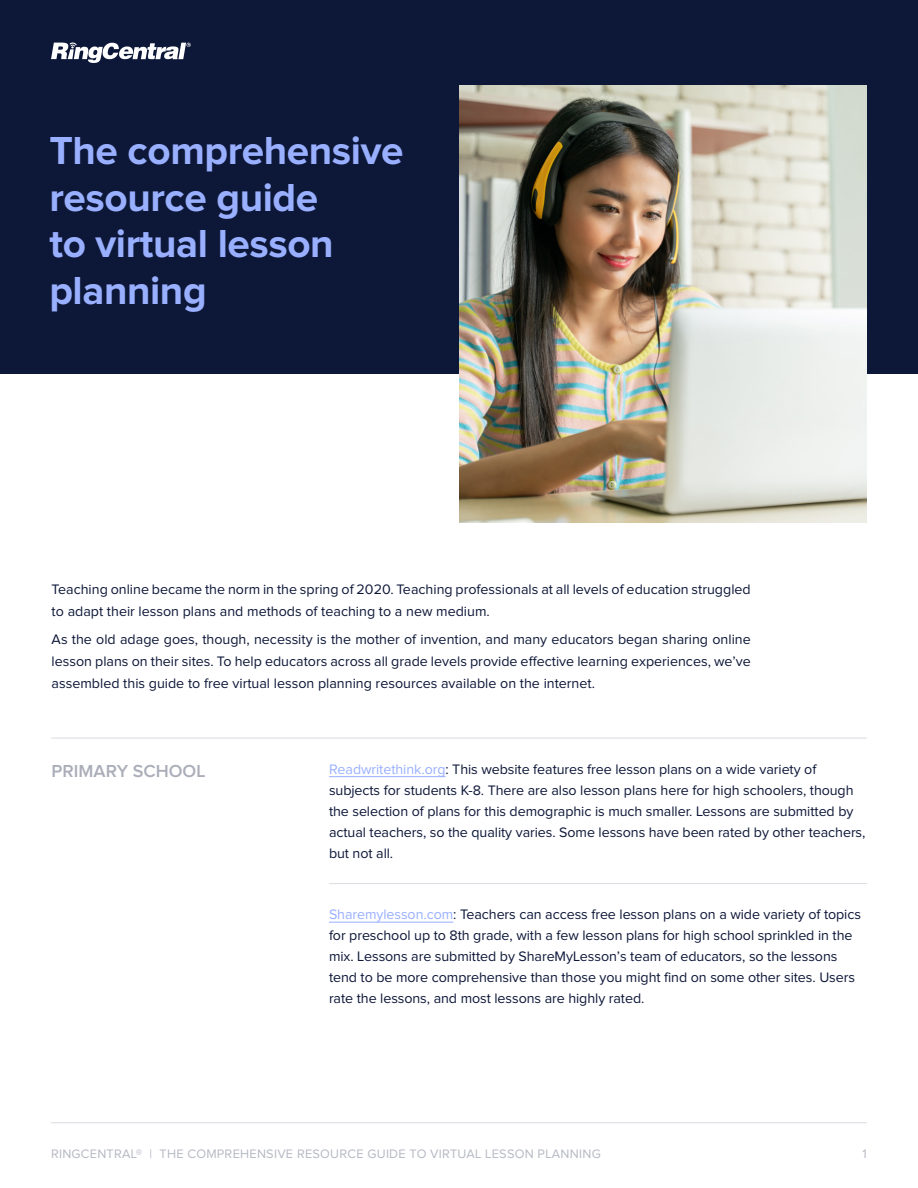
<style>
.page{position:relative;width:918px;height:1188px;background:#fff}
.page>*{position:absolute;margin:0;border:0;box-sizing:border-box;transform-origin:0 0}
.t1{font:700 40.5px/46.5px "Proxima Nova";letter-spacing:-.01em;color:#99afff}
.t2{font:600 18px "Proxima Nova";color:#aaaeb9}
.t3{font:14.25px/21px "Proxima Nova";letter-spacing:-.005em;color:#0d1738}
.t4{font:12.75px "Proxima Nova";letter-spacing:.02em;color:#b6b9c3}
.s1{color:#99afff}
</style>
<div class="page">
<hr style="left:51px;top:1122px;width:816px;height:1px;background:#dbdce1">
<div style="left:0;top:0;width:918px;height:374px;background:#0d1738"></div>
<img style="left:459px;top:85px;width:408px;height:438px">
<hr style="left:329px;top:776px;width:117px;height:1px;background:#99afff">
<hr style="left:329px;top:922px;width:124px;height:1px;background:#99afff">
<svg style="left:51px;top:43px;width:140px;height:20px"></svg>
<hr style="left:51px;top:738px;width:816px;height:1px;background:#dbdce1">
<hr style="left:329px;top:883px;width:538px;height:1px;background:#dbdce1">
<h1 class="t1" style="left:49px;top:129px;width:356px">The comprehensive resource guide<br>to virtual lesson planning</h1>
<p class="t3" style="left:52px;top:579px;width:701px;line-height:21.8px">Teaching online became the norm in the spring of 2020. Teaching professionals at all levels of education struggled to adapt their lesson plans and methods of teaching to a new medium.</p>
<p class="t3" style="left:52px;top:629px;width:701px;line-height:21.8px;text-align:justify">As the old adage goes, though, necessity is the mother of invention, and many educators began sharing online lesson plans on their sites. To help educators across all grade levels provide effective learning experiences, we’ve assembled this guide to free virtual lesson planning resources available on the internet.</p>
<p class="t2" style="left:52px;top:761px;width:155px">PRIMARY SCHOOL</p>
<p class="t3" style="left:329px;top:758px;width:538px"><span class="s1">Readwritethink.org</span>: This website features free lesson plans on a wide variety of subjects for students K-8. There are also lesson plans here for high schoolers, though the selection of plans for this demographic is much smaller. Lessons are submitted by actual teachers, so the quality varies. Some lessons have been rated by other teachers, but not all.</p>
<p class="t3" style="left:329px;top:904px;width:534px"><span class="s1">Sharemylesson.com</span>: Teachers can access free lesson plans on a wide variety of topics for preschool up to 8th grade, with a few lesson plans for high school sprinkled in the mix. Lessons are submitted by ShareMyLesson’s team of educators, so the lessons tend to be more comprehensive than those you might find on some other sites. Users rate the lessons, and most lessons are highly rated.</p>
<p class="t4" style="left:51px;top:1146px;width:551px">RINGCENTRAL® | THE COMPREHENSIVE RESOURCE GUIDE TO VIRTUAL LESSON PLANNING</p>
<p class="t4" style="left:863px;top:1146px;width:6px">1</p>
</div>
